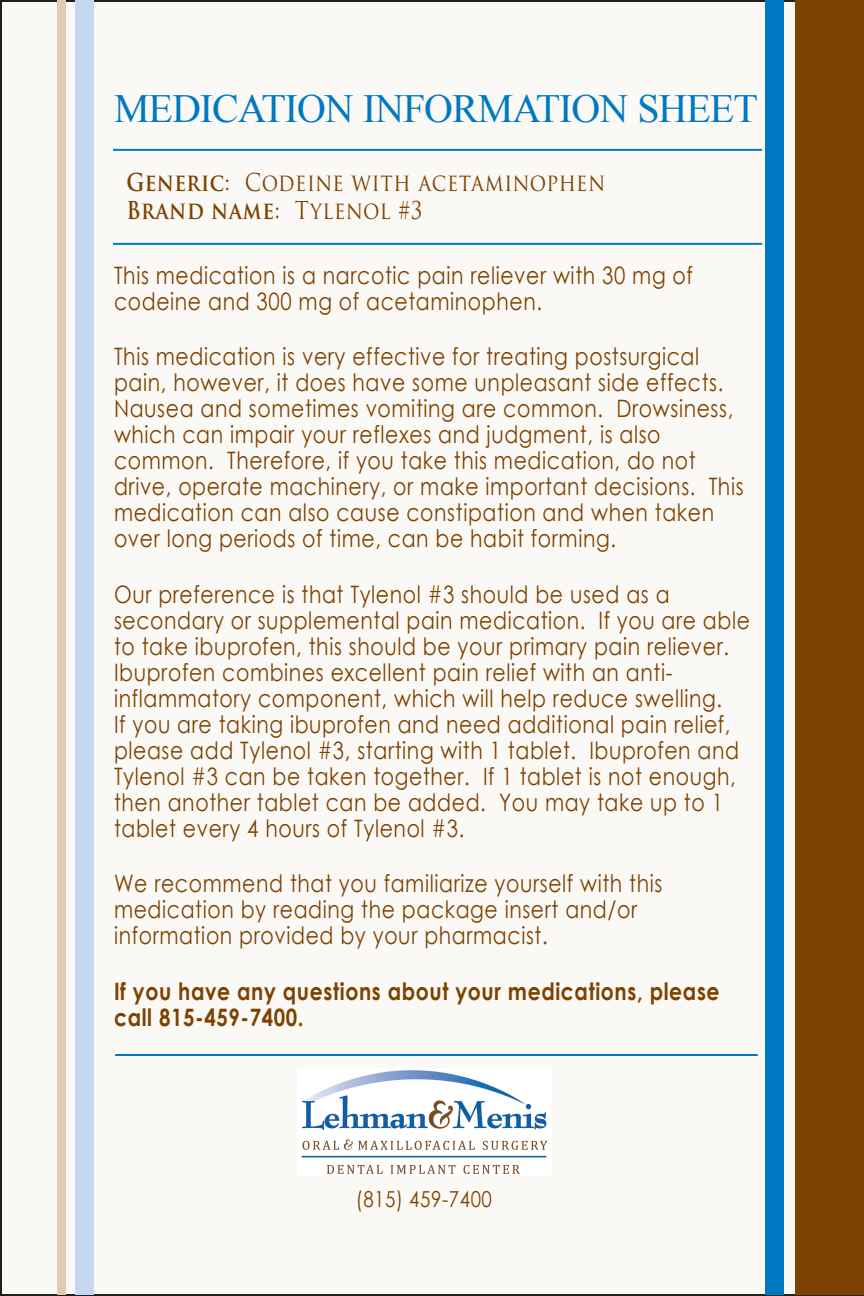
<style>
.page{position:relative;width:864px;height:1296px;background:#fff}
.page>*{position:absolute;margin:0;border:0;box-sizing:border-box;transform-origin:0 0}
.t1{font:40px "Times New Roman";letter-spacing:-.025em;color:#0079c2}
.t2{font:24px/26px "Century Gothic";letter-spacing:.03em;color:#7e4200;scale:.85 1}
.t3{font:700 24px/26px "Century Gothic";letter-spacing:.03em;color:#7e4200;scale:.85 1}
.t4{font:24px/28px "Trajan Pro";letter-spacing:.03em;color:#7e4200;scale:.85 1}
.t5{font:22px "Century Gothic";letter-spacing:.03em;color:#7e4200;scale:.85 1}
.s1{font-weight:700}
</style>
<div class="page">
<div style="left:1px;top:1px;width:862px;height:1294px;background:#fbf9f6"></div>
<div style="left:795px;top:1px;width:69px;height:1294px;background:#7e4200"></div>
<div style="left:58px;top:1px;width:8px;height:1294px;background:#e2cbb5"></div>
<div style="left:766px;top:1px;width:18px;height:1294px;background:#0079c2"></div>
<div style="left:75px;top:1px;width:18px;height:1294px;background:#c6d8ef"></div>
<hr style="left:113px;top:243px;width:649px;height:2px;background:#0079c2">
<hr style="left:113px;top:149px;width:649px;height:2px;background:#0079c2">
<img style="left:301px;top:1070px;width:247px;height:104px">
<hr style="left:115px;top:1054px;width:643px;height:2px;background:#0079c2">
<h1 class="t1" style="left:114px;top:81px;width:645px">MEDICATION INFORMATION SHEET</h1>
<p class="t4" style="left:127px;top:168px;width:564px"><span class="s1">Generic</span>: Codeine with acetaminophen<br><span class="s1">Brand name</span>: Tylenol #3</p>
<p class="t2" style="left:114px;top:262px;width:683px">This medication is a narcotic pain reliever with 30 mg of codeine and 300 mg of acetaminophen.</p>
<p class="t2" style="left:114px;top:343px;width:742px">This medication is very effective for treating postsurgical pain, however, it does have some unpleasant side effects.<br>Nausea and sometimes vomiting are common. Drowsiness, which can impair your reflexes and judgment, is also common. Therefore, if you take this medication, do not drive, operate machinery, or make important decisions. This medication can also cause constipation and when taken over long periods of time, can be habit forming.</p>
<p class="t2" style="left:114px;top:581px;width:750px">Our preference is that Tylenol #3 should be used as a secondary or supplemental pain medication. If you are able to take ibuprofen, this should be your primary pain reliever.<br>Ibuprofen combines excellent pain relief with an anti&shy;inflammatory component, which will help reduce swelling.<br>If you are taking ibuprofen and need additional pain relief, please add Tylenol #3, starting with 1 tablet. Ibuprofen and Tylenol #3 can be taken together. If 1 tablet is not enough, then another tablet can be added. You may take up to 1 tablet every 4 hours of Tylenol #3.</p>
<p class="t2" style="left:114px;top:870px;width:647px">We recommend that you familiarize yourself with this medication by reading the package insert and/or information provided by your pharmacist.</p>
<p class="t3" style="left:114px;top:977px;width:714px">If you have any questions about your medications, please call 815-459-7400.</p>
<p class="t5" style="left:356px;top:1184px;width:162px">(815) 459-7400</p>
</div>
